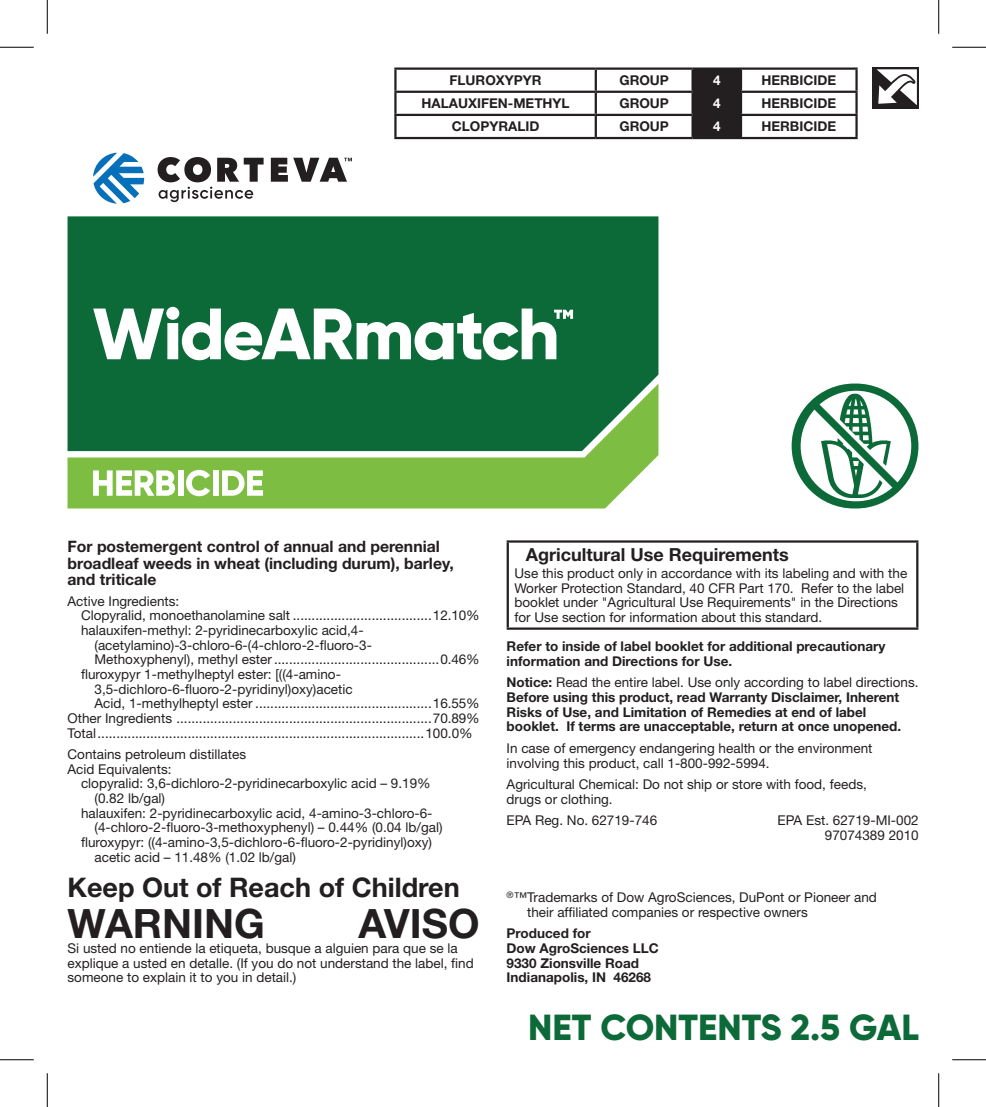
<style>
.page{position:relative;width:986px;height:1107px;background:#fff}
.page>*{position:absolute;margin:0;border:0;box-sizing:border-box;transform-origin:0 0}
.t1{font:700 40.5px "Helvetica Neue LT Std";color:#231f20}
.t2{font:800 36.23px "Gilroy";color:#0c6938}
.t3{font:700 27px "Helvetica Neue LT Std";color:#231f20}
.t4{font:700 18px "Helvetica Neue LT Std";color:#231f20}
.t5{font:700 15.75px/16.9px "Helvetica Neue LT Std";color:#231f20}
.t6{font:13.5px/14.6px "Helvetica Neue LT Std";color:#231f20}
.t7{font:700 13.5px/14.6px "Helvetica Neue LT Std";color:#231f20}
.t8{font:700 13.5px "Helvetica Neue LT Std";color:#fff}
.s1{font-weight:400}
</style>
<div class="page">
<hr style="left:506px;top:540px;width:412px;height:3px;background:#231f20">
<hr style="left:506px;top:543px;width:3px;height:85px;background:#231f20">
<hr style="left:916px;top:543px;width:2px;height:85px;background:#231f20">
<hr style="left:506px;top:628px;width:412px;height:2px;background:#231f20">
<div style="left:693px;top:70px;width:47px;height:67px;background:#231f20"></div>
<hr style="left:394px;top:68px;width:202px;height:2px;background:#231f20">
<hr style="left:394px;top:70px;width:2px;height:21px;background:#231f20">
<hr style="left:596px;top:68px;width:96px;height:2px;background:#231f20">
<hr style="left:594px;top:70px;width:3px;height:21px;background:#231f20">
<hr style="left:692px;top:68px;width:49px;height:2px;background:#231f20">
<hr style="left:691px;top:70px;width:2px;height:21px;background:#231f20">
<hr style="left:741px;top:68px;width:116px;height:2px;background:#231f20">
<hr style="left:740px;top:70px;width:2px;height:21px;background:#231f20">
<hr style="left:855px;top:70px;width:2px;height:21px;background:#231f20">
<hr style="left:394px;top:91px;width:202px;height:2px;background:#231f20">
<hr style="left:394px;top:93px;width:2px;height:21px;background:#231f20">
<hr style="left:596px;top:91px;width:96px;height:2px;background:#231f20">
<hr style="left:594px;top:93px;width:3px;height:21px;background:#231f20">
<hr style="left:692px;top:91px;width:49px;height:2px;background:#231f20">
<hr style="left:691px;top:93px;width:2px;height:21px;background:#231f20">
<hr style="left:741px;top:91px;width:116px;height:2px;background:#231f20">
<hr style="left:740px;top:93px;width:2px;height:21px;background:#231f20">
<hr style="left:855px;top:93px;width:2px;height:21px;background:#231f20">
<hr style="left:394px;top:114px;width:202px;height:2px;background:#231f20">
<hr style="left:394px;top:116px;width:2px;height:21px;background:#231f20">
<hr style="left:596px;top:114px;width:96px;height:2px;background:#231f20">
<hr style="left:594px;top:116px;width:3px;height:21px;background:#231f20">
<hr style="left:692px;top:114px;width:49px;height:2px;background:#231f20">
<hr style="left:691px;top:116px;width:2px;height:21px;background:#231f20">
<hr style="left:741px;top:114px;width:116px;height:2px;background:#231f20">
<hr style="left:740px;top:116px;width:2px;height:21px;background:#231f20">
<hr style="left:855px;top:116px;width:2px;height:21px;background:#231f20">
<hr style="left:394px;top:137px;width:202px;height:2px;background:#231f20">
<hr style="left:596px;top:137px;width:96px;height:2px;background:#231f20">
<hr style="left:692px;top:137px;width:49px;height:2px;background:#231f20">
<hr style="left:741px;top:137px;width:116px;height:2px;background:#231f20">
<svg style="left:67px;top:384px;width:591px;height:125px;background:#92c760"></svg>
<div style="left:68px;top:216px;width:590px;height:235px;background:#0c6938"></div>
<svg style="left:93px;top:470px;width:82px;height:26px"></svg>
<div style="left:178px;top:470px;width:5px;height:26px;background:#fff"></div>
<svg style="left:186px;top:470px;width:24px;height:26px"></svg>
<div style="left:213px;top:470px;width:5px;height:26px;background:#fff"></div>
<svg style="left:222px;top:470px;width:41px;height:26px"></svg>
<svg style="left:93px;top:307px;width:480px;height:54px"></svg>
<svg style="left:93px;top:153px;width:51px;height:51px"></svg>
<svg style="left:271px;top:158px;width:81px;height:24px"></svg>
<svg style="left:158px;top:157px;width:105px;height:45px"></svg>
<svg style="left:791px;top:384px;width:127px;height:125px"></svg>
<div style="left:871px;top:67px;width:47px;height:42px;background:#231f20"></div>
<svg style="left:876px;top:69px;width:40px;height:36px"></svg>
<hr style="left:0;top:47px;width:34px;height:1px;background:#000">
<hr style="left:952px;top:47px;width:34px;height:1px;background:#000">
<hr style="left:0;top:1059px;width:34px;height:1px;background:#000">
<hr style="left:952px;top:1059px;width:34px;height:1px;background:#000">
<hr style="left:47px;top:0;width:1px;height:34px;background:#000">
<hr style="left:47px;top:1073px;width:1px;height:34px;background:#000">
<hr style="left:938px;top:0;width:1px;height:34px;background:#000">
<hr style="left:938px;top:1073px;width:1px;height:34px;background:#000">
<p class="t7" style="left:449px;top:73px;width:94px">FLUROXYPYR</p>
<p class="t7" style="left:619px;top:73px;width:51px">GROUP</p>
<p class="t8" style="left:713px;top:72px;width:9px">4</p>
<p class="t7" style="left:761px;top:73px;width:76px">HERBICIDE</p>
<p class="t7" style="left:421px;top:96px;width:150px">HALAUXIFEN-METHYL</p>
<p class="t7" style="left:619px;top:96px;width:51px">GROUP</p>
<p class="t8" style="left:713px;top:95px;width:9px">4</p>
<p class="t7" style="left:761px;top:96px;width:76px">HERBICIDE</p>
<p class="t7" style="left:452px;top:119px;width:89px">CLOPYRALID</p>
<p class="t7" style="left:619px;top:119px;width:51px">GROUP</p>
<p class="t8" style="left:713px;top:118px;width:9px">4</p>
<p class="t7" style="left:761px;top:119px;width:76px">HERBICIDE</p>
<p class="t5" style="left:68px;top:537px;width:388px">For postemergent control of annual and perennial broadleaf weeds in wheat (including durum), barley, and triticale</p>
<p class="t6" style="left:68px;top:593px;width:113px">Active Ingredients:</p>
<p class="t6" style="left:81px;top:608px;width:400px">Clopyralid, monoethanolamine salt .....................................12.10%</p>
<p class="t6" style="left:81px;top:623px;width:284px">halauxifen-methyl: 2-pyridinecarboxylic acid,4-</p>
<p class="t6" style="left:94px;top:637px;width:279px">(acetylamino)-3-chloro-6-(4-chloro-2-fluoro-3-</p>
<p class="t6" style="left:94px;top:652px;width:386px">Methoxyphenyl), methyl ester ............................................0.46%</p>
<p class="t6" style="left:81px;top:667px;width:261px">fluroxypyr 1-methylheptyl ester: [((4-amino-</p>
<p class="t6" style="left:94px;top:681px;width:260px">3,5-dichloro-6-fluoro-2-pyridinyl)oxy)acetic</p>
<p class="t6" style="left:94px;top:696px;width:386px">Acid, 1-methylheptyl ester ...............................................16.55%</p>
<p class="t6" style="left:68px;top:711px;width:413px">Other Ingredients ....................................................................70.89%</p>
<p class="t6" style="left:68px;top:725px;width:407px">Total.......................................................................................100.0%</p>
<p class="t6" style="left:68px;top:747px;width:180px">Contains petroleum distillates<br>Acid Equivalents:</p>
<p class="t6" style="left:81px;top:776px;width:351px">clopyralid: 3,6-dichloro-2-pyridinecarboxylic acid – 9.19%</p>
<p class="t6" style="left:94px;top:791px;width:72px">(0.82 lb/gal)</p>
<p class="t6" style="left:81px;top:806px;width:353px">halauxifen: 2-pyridinecarboxylic acid, 4-amino-3-chloro-6-</p>
<p class="t6" style="left:94px;top:820px;width:349px">(4-chloro-2-fluoro-3-methoxyphenyl) – 0.44% (0.04 lb/gal)</p>
<p class="t6" style="left:81px;top:835px;width:352px">fluroxypyr: ((4-amino-3,5-dichloro-6-fluoro-2-pyridinyl)oxy)</p>
<p class="t6" style="left:94px;top:849px;width:203px">acetic acid – 11.48% (1.02 lb/gal)</p>
<h3 class="t3" style="left:68px;top:870px;width:393px">Keep Out of Reach of Children</h3>
<h1 class="t1" style="left:68px;top:899px;width:199px">WARNING</h1>
<p class="t6" style="left:68px;top:941px;width:392px">Si usted no entiende la etiqueta, busque a alguien para que se la</p>
<h1 class="t1" style="left:358px;top:899px;width:123px">AVISO</h1>
<p class="t6" style="left:68px;top:955px;width:408px">explique a usted en detalle. (If you do not understand the label, find someone to explain it to you in detail.)</p>
<h3 class="t4" style="left:526px;top:544px;width:264px">Agricultural Use Requirements</h3>
<p class="t6" style="left:514px;top:566px;width:394px">Use this product only in accordance with its labeling and with the Worker Protection Standard, 40 CFR Part 170. Refer to the label booklet under "Agricultural Use Requirements" in the Directions for Use section for information about this standard.</p>
<p class="t7" style="left:506px;top:639px;width:380px">Refer to inside of label booklet for additional precautionary information and Directions for Use.</p>
<p class="t7" style="left:506px;top:675px;width:413px">Notice: <span class="s1">Read the entire label. Use only according to label directions.<br></span>Before using this product, read Warranty Disclaimer, Inherent Risks of Use, and Limitation of Remedies at end of label booklet. If terms are unacceptable, return at once unopened.</p>
<p class="t6" style="left:506px;top:741px;width:367px">In case of emergency endangering health or the environment involving this product, call 1-800-992-5994.</p>
<p class="t6" style="left:506px;top:777px;width:362px">Agricultural Chemical: Do not ship or store with food, feeds, drugs or clothing.</p>
<p class="t6" style="left:506px;top:813px;width:152px">EPA Reg. No. 62719-746</p>
<p class="t6" style="left:777px;top:813px;width:143px;text-align:right">EPA Est. 62719-MI-002<br>97074389 2010</p>
<p class="t6" style="left:527px;top:890px;width:351px;text-indent:-20px"><sup>®</sup>™Trademarks of Dow AgroSciences, DuPont or Pioneer and their affiliated companies or respective owners</p>
<p class="t7" style="left:506px;top:926px;width:154px">Produced for<br>Dow AgroSciences LLC<br>9330 Zionsville Road<br>Indianapolis, IN 46268</p>
<h2 class="t2" style="left:528px;top:1004px;width:392px">NET CONTENTS 2.5 GAL</h2>
</div>
